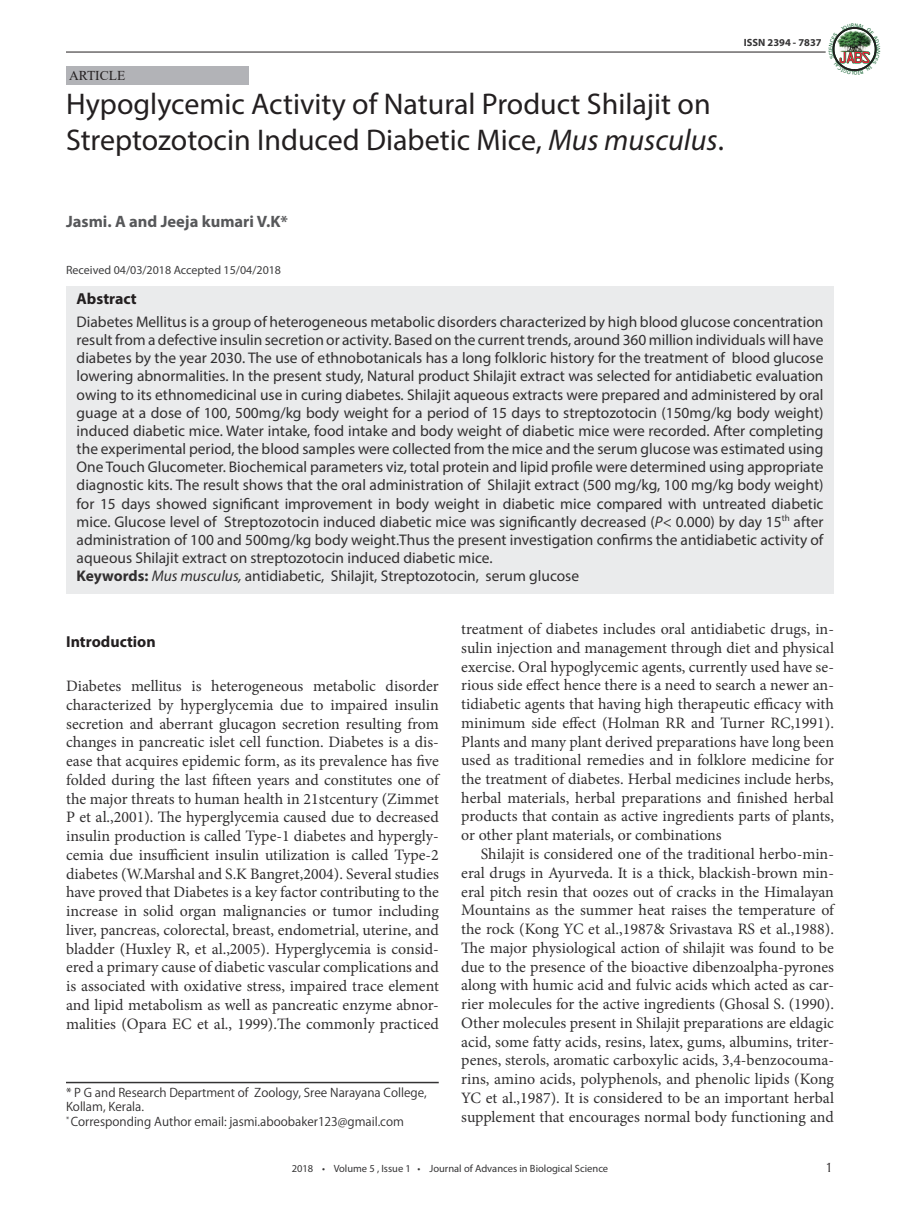
<style>
.page{position:relative;width:900px;height:1206px;background:#fff}
.page>*{position:absolute;margin:0;border:0;box-sizing:border-box;transform-origin:0 0}
.t1{font:30px/36px "Myriad Pro";color:#231f20}
.t2{font:700 16.5px "Myriad Pro";color:#57585a}
.t3{font:15.9px/18.8px "Minion Pro";color:#312f30;text-align:justify}
.t4{font:700 15.9px "Myriad Pro";color:#231f20}
.t5{font:15.45px/18.1px "Myriad Pro";color:#312f30}
.t6{font:14.4px "OCRA Std";color:#ed1a37}
.t7{font:13.5px "Times New Roman";color:#231f20}
.t8{font:300 13.5px "Copperplate Gothic";color:#231f20}
.t9{font:12px/14.4px "Koz Go Pro";color:#312f30}
.t10{font:12px "Myriad Pro";color:#3e3e3f}
.t11{font:10.5px "Myriad Pro";color:#353435}
.t12{font:700 10.5px "Myriad Pro";color:#353435}
.s1{font-style:italic}
.s2{font-weight:700}
</style>
<div class="page">
<hr style="left:66px;top:52px;width:760px;height:1px;background:#231f20">
<div style="left:66px;top:66px;width:183px;height:19px;background:#b2b3b7"></div>
<div style="left:66px;top:287px;width:768px;height:307px;background:#eaebec"></div>
<hr style="left:66px;top:1082px;width:373px;height:1px;background:#343334">
<svg style="left:832px;top:27px;width:45px;height:45px"></svg>
<p class="t7" style="left:69px;top:66px;width:58px">ARTICLE</p>
<h1 class="t1" style="left:66px;top:86px;width:659px">Hypoglycemic Activity of Natural Product Shilajit on<br>Streptozotocin Induced Diabetic Mice, <span class="s1">Mus musculus</span>.</h1>
<p class="t12" style="left:744px;top:36px;width:79px">ISSN 2394 - 7837</p>
<p class="t6" style="left:838px;top:51px;width:35px">JABS</p>
<p class="t2" style="left:66px;top:211px;width:223px">Jasmi. A and Jeeja kumari V.K*</p>
<p class="t10" style="left:66px;top:262px;width:216px">Received 04/03/2018 Accepted 15/04/2018</p>
<p class="t4" style="left:77px;top:289px;width:62px">Abstract</p>
<p class="t5" style="left:77px;top:312px;width:748px">Diabetes Mellitus is a group of heterogeneous metabolic disorders characterized by high blood glucose concentration result from a defective insulin secretion or activity. Based on the current trends, around 360 million individuals will have diabetes by the year 2030. The use of ethnobotanicals has a long folkloric history for the treatment of blood glucose lowering abnormalities. In the present study, Natural product Shilajit extract was selected for antidiabetic evaluation owing to its ethnomedicinal use in curing diabetes. Shilajit aqueous extracts were prepared and administered by oral guage at a dose of 100, 500mg/kg body weight for a period of 15 days to streptozotocin (150mg/kg body weight) induced diabetic mice. Water intake, food intake and body weight of diabetic mice were recorded. After completing the experimental period, the blood samples were collected from the mice and the serum glucose was estimated using One Touch Glucometer. Biochemical parameters viz, total protein and lipid profile were determined using appropriate diagnostic kits. The result shows that the oral administration of Shilajit extract (500 mg/kg, 100 mg/kg body weight) for 15 days showed significant improvement in body weight in diabetic mice compared with untreated diabetic mice. Glucose level of Streptozotocin induced diabetic mice was significantly decreased (<span class="s1">P</span>&lt; 0.000) by day 15<sup>th</sup> after administration of 100 and 500mg/kg body weight.Thus the present investigation confirms the antidiabetic activity of aqueous Shilajit extract on streptozotocin induced diabetic mice.<br><span class="s2">Keywords:</span> <span class="s1">Mus musculus,</span> antidiabetic, Shilajit, Streptozotocin, serum glucose</p>
<p class="t4" style="left:66px;top:632px;width:91px">Introduction</p>
<p class="t3" style="left:66px;top:677px;width:374px">Diabetes mellitus is heterogeneous metabolic disorder characterized by hyperglycemia due to impaired insulin secretion and aberrant glucagon secretion resulting from changes in pancreatic islet cell function. Diabetes is a dis&shy;ease that acquires epidemic form, as its prevalence has five folded during the last fifteen years and constitutes one of the major threats to human health in 21stcentury (Zimmet P et al.,2001). The hyperglycemia caused due to decreased insulin production is called Type-1 diabetes and hypergly&shy;cemia due insufficient insulin utilization is called Type-2 diabetes (W.Marshal and S.K Bangret,2004). Several studies have proved that Diabetes is a key factor contributing to the increase in solid organ malignancies or tumor including liver, pancreas, colorectal, breast, endometrial, uterine, and bladder (Huxley R, et al.,2005). Hyperglycemia is consid&shy;ered a primary cause of diabetic vascular complications and is associated with oxidative stress, impaired trace element and lipid metabolism as well as pancreatic enzyme abnor&shy;malities (Opara EC et al., 1999).The commonly practiced</p>
<p class="t9" style="left:66px;top:1086px;width:362px">* P G and Research Department of Zoology, Sree Narayana College,<br>Kollam, Kerala.<br><sup>*</sup> Corresponding Author email: jasmi.aboobaker123@gmail.com</p>
<p class="t3" style="left:461px;top:620px;width:374px">treatment of diabetes includes oral antidiabetic drugs, in&shy;sulin injection and management through diet and physical exercise. Oral hypoglycemic agents, currently used have se&shy;rious side effect hence there is a need to search a newer an&shy;tidiabetic agents that having high therapeutic efficacy with minimum side effect (Holman RR and Turner RC,1991).<br>Plants and many plant derived preparations have long been used as traditional remedies and in folklore medicine for the treatment of diabetes. Herbal medicines include herbs, herbal materials, herbal preparations and finished herbal products that contain as active ingredients parts of plants, or other plant materials, or combinations</p>
<p class="t3" style="left:461px;top:845px;width:374px;text-indent:19px">Shilajit is considered one of the traditional herbo-min&shy;eral drugs in Ayurveda. It is a thick, blackish-brown min&shy;eral pitch resin that oozes out of cracks in the Himalayan Mountains as the summer heat raises the temperature of the rock (Kong YC et al.,1987&amp; Srivastava RS et al.,1988).<br>The major physiological action of shilajit was found to be due to the presence of the bioactive dibenzoalpha-pyrones along with humic acid and fulvic acids which acted as car&shy;rier molecules for the active ingredients (Ghosal S. (1990).<br>Other molecules present in Shilajit preparations are eldagic acid, some fatty acids, resins, latex, gums, albumins, triter&shy;penes, sterols, aromatic carboxylic acids, 3,4-benzocouma&shy;rins, amino acids, polyphenols, and phenolic lipids (Kong YC et al.,1987). It is considered to be an important herbal supplement that encourages normal body functioning and</p>
<p class="t11" style="left:292px;top:1162px;width:318px">2018 • Volume 5 , Issue 1 • Journal of Advances in Biological Science</p>
<p class="t8" style="left:824px;top:1160px;width:11px">1</p>
</div>
